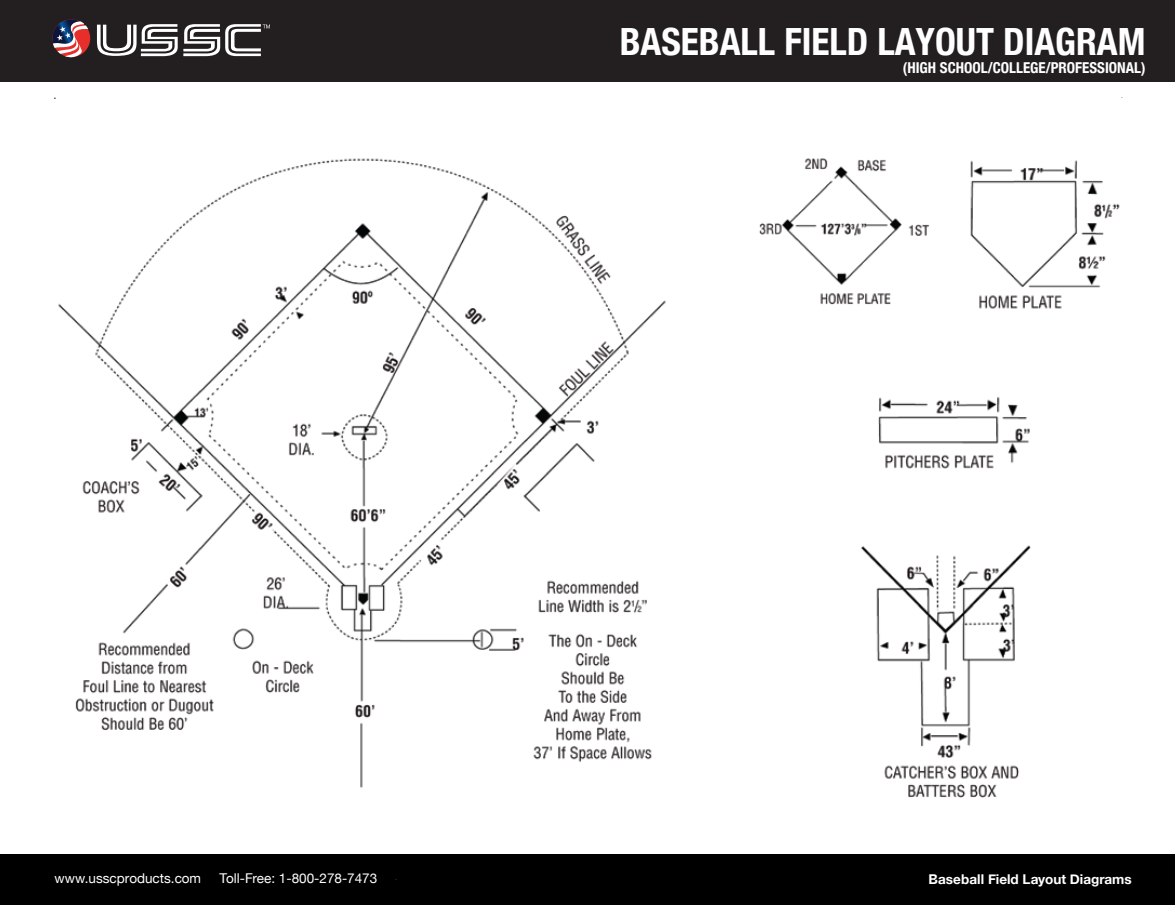
<style>
.page{position:relative;width:1175px;height:905px;background:#fff}
.page>*{position:absolute;margin:0;border:0;box-sizing:border-box;transform-origin:0 0}
.t1{font:700 condensed 37.5px "Helvetica Neue";color:#fff}
.t2{font:700 condensed 15px "Helvetica Neue";color:#fff}
.t3{font:13.5px "Helvetica Neue";color:#fff}
.t4{font:700 13.5px "Helvetica Neue";color:#fff}
</style>
<div class="page">
<div style="left:0;top:854px;width:1174px;height:50px;background:#000"></div>
<div style="left:0;top:0;width:1174px;height:81px;background:#231f20"></div>
<svg style="left:52px;top:19px;width:39px;height:39px"></svg>
<svg style="left:97px;top:24px;width:173px;height:32px"></svg>
<img style="left:58px;top:158px;width:608px;height:630px">
<img style="left:861px;top:545px;width:170px;height:253px">
<img style="left:970px;top:160px;width:150px;height:149px">
<img style="left:759px;top:158px;width:170px;height:147px">
<img style="left:878px;top:397px;width:152px;height:72px">
<h1 class="t1" style="left:619px;top:10px;width:527px">BASEBALL FIELD LAYOUT DIAGRAM</h1>
<p class="t2" style="left:903px;top:55px;width:244px">(HIGH SCHOOL/COLLEGE/PROFESSIONAL)</p>
<p class="t3" style="left:54px;top:868px;width:148px">www.usscproducts.com</p>
<p class="t3" style="left:219px;top:868px;width:159px">Toll-Free: 1-800-278-7473</p>
<p class="t4" style="left:928px;top:868px;width:205px">Baseball Field Layout Diagrams</p>
</div>
